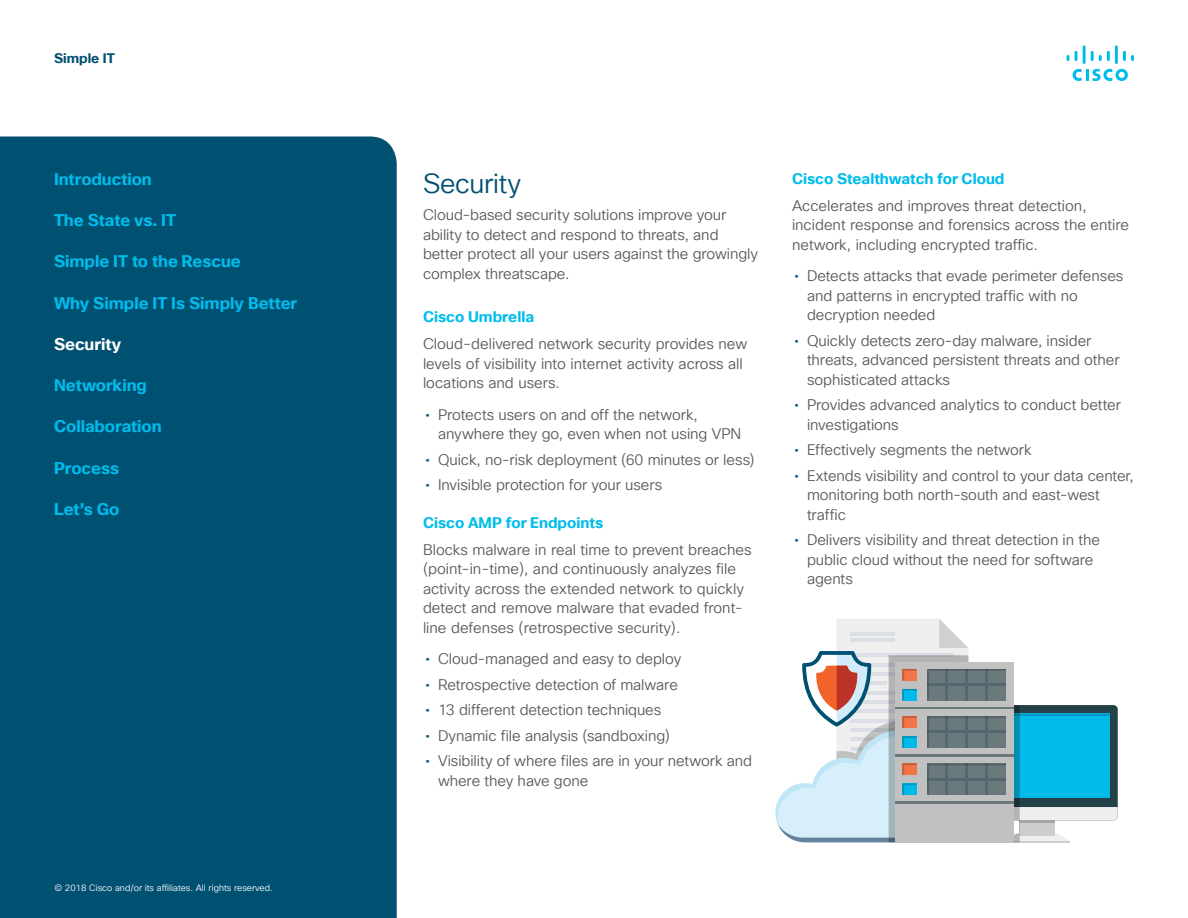
<style>
.page{position:relative;width:1188px;height:918px;background:#fff}
.page>*{position:absolute;margin:0;border:0;box-sizing:border-box;transform-origin:0 0}
.t1{font:27px "Cisco Sans TT Light";letter-spacing:-.015em;color:#005072}
.t2{font:700 16.5px "Cisco Sans TT";color:#00bceb}
.t3{font:700 16.5px "Cisco Sans TT";color:#fff}
.t4{font:15px/19.5px "Cisco Sans TT Light";letter-spacing:-.005em;color:#58595b}
.t5{font:700 15px "Cisco Sans TT";color:#00bceb}
.t6{font:700 13.5px "Cisco Sans TT";color:#005072}
.t7{font:9px "Cisco Sans TT Light";color:#fff}
.s1{font-family:"Cisco Sans TT";color:#005072}
</style>
<div class="page">
<svg style="left:1073px;top:69px;width:55px;height:12px"></svg>
<svg style="left:1067px;top:55px;width:2px;height:6px"></svg>
<svg style="left:1075px;top:51px;width:3px;height:10px"></svg>
<hr style="left:1083px;top:45px;width:3px;height:19px;background:#00bceb">
<svg style="left:1091px;top:51px;width:19px;height:10px"></svg>
<hr style="left:1115px;top:45px;width:3px;height:19px;background:#00bceb">
<svg style="left:1123px;top:51px;width:11px;height:10px"></svg>
<div style="left:0;top:136px;width:397px;height:782px;background:#005072"></div>
<svg style="left:775px;top:619px;width:343px;height:223px"></svg>
<p class="t6" style="left:54px;top:49px;width:62px">Simple IT</p>
<p class="t2" style="left:54px;top:168px;width:99px">Introduction</p>
<p class="t2" style="left:54px;top:209px;width:123px">The State vs. IT</p>
<p class="t2" style="left:54px;top:251px;width:188px">Simple IT to the Rescue</p>
<p class="t2" style="left:54px;top:292px;width:245px">Why Simple IT Is Simply Better</p>
<p class="t3" style="left:54px;top:333px;width:69px">Security</p>
<p class="t2" style="left:54px;top:374px;width:94px">Networking</p>
<p class="t2" style="left:54px;top:416px;width:109px">Collaboration</p>
<p class="t2" style="left:54px;top:457px;width:67px">Process</p>
<p class="t2" style="left:54px;top:498px;width:67px">Let’s Go</p>
<p class="t7" style="left:54px;top:882px;width:220px">© 2018 Cisco and/or its affiliates. All rights reserved.</p>
<h1 class="t1" style="left:423px;top:166px;width:100px">Security</h1>
<p class="t4" style="left:423px;top:206px;width:337px">Cloud-based security solutions improve your ability to detect and respond to threats, and better protect all your users against the growingly complex threatscape.</p>
<p class="t5" style="left:423px;top:307px;width:113px">Cisco Umbrella</p>
<p class="t4" style="left:423px;top:335px;width:326px">Cloud-delivered network security provides new levels of visibility into internet activity across all locations and users.</p>
<p class="t4" style="left:438px;top:405px;width:305px;text-indent:-13px"><span class="s1">•</span> Protects users on and off the network, anywhere they go, even when not using VPN</p>
<p class="t4" style="left:425px;top:450px;width:331px"><span class="s1">•</span> Quick, no-risk deployment (60 minutes or less)</p>
<p class="t4" style="left:425px;top:476px;width:238px"><span class="s1">•</span> Invisible protection for your users</p>
<p class="t5" style="left:423px;top:512px;width:182px">Cisco AMP for Endpoints</p>
<p class="t4" style="left:423px;top:540px;width:330px">Blocks malware in real time to prevent breaches (point-in-time), and continuously analyzes file activity across the extended network to quickly detect and remove malware that evaded front&shy;line defenses (retrospective security).</p>
<p class="t4" style="left:425px;top:650px;width:257px"><span class="s1">•</span> Cloud-managed and easy to deploy</p>
<p class="t4" style="left:425px;top:675px;width:254px"><span class="s1">•</span> Retrospective detection of malware</p>
<p class="t4" style="left:425px;top:701px;width:238px"><span class="s1">•</span> 13 different detection techniques</p>
<p class="t4" style="left:425px;top:726px;width:246px"><span class="s1">•</span> Dynamic file analysis (sandboxing)</p>
<p class="t4" style="left:438px;top:752px;width:316px;text-indent:-13px"><span class="s1">•</span> Visibility of where files are in your network and where they have gone</p>
<p class="t5" style="left:792px;top:168px;width:214px">Cisco Stealthwatch for Cloud</p>
<p class="t4" style="left:792px;top:196px;width:339px">Accelerates and improves threat detection, incident response and forensics across the entire network, including encrypted traffic.</p>
<p class="t4" style="left:807px;top:267px;width:318px;text-indent:-13px"><span class="s1">•</span> Detects attacks that evade perimeter defenses and patterns in encrypted traffic with no decryption needed</p>
<p class="t4" style="left:807px;top:331px;width:314px;text-indent:-13px"><span class="s1">•</span> Quickly detects zero-day malware, insider threats, advanced persistent threats and other sophisticated attacks</p>
<p class="t4" style="left:807px;top:396px;width:316px;text-indent:-13px"><span class="s1">•</span> Provides advanced analytics to conduct better investigations</p>
<p class="t4" style="left:794px;top:441px;width:239px"><span class="s1">•</span> Effectively segments the network</p>
<p class="t4" style="left:807px;top:466px;width:328px;text-indent:-13px"><span class="s1">•</span> Extends visibility and control to your data center, monitoring both north-south and east-west traffic</p>
<p class="t4" style="left:807px;top:531px;width:295px;text-indent:-13px"><span class="s1">•</span> Delivers visibility and threat detection in the public cloud without the need for software agents</p>
</div>
